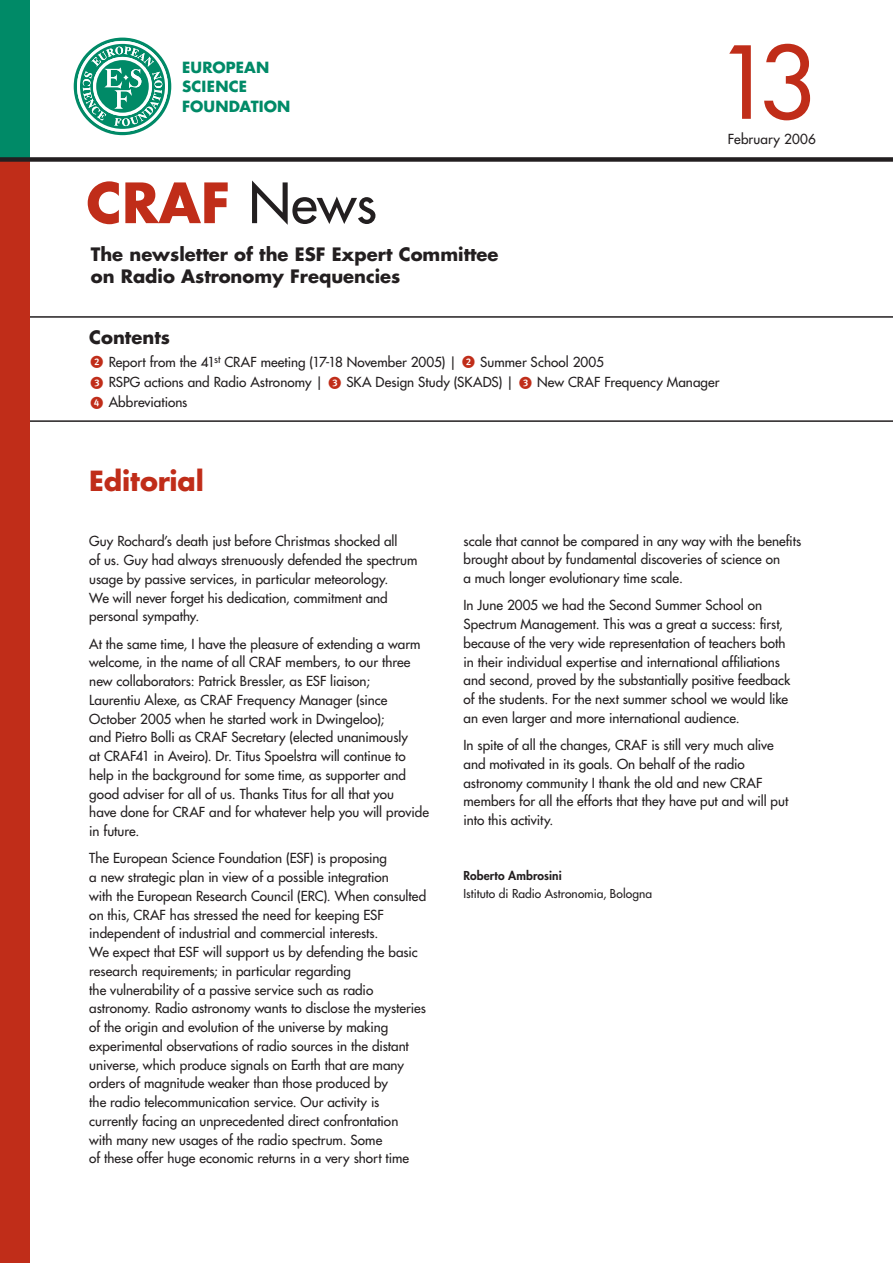
<style>
.page{position:relative;width:893px;height:1263px;background:#fff}
.page>*{position:absolute;margin:0;border:0;box-sizing:border-box;transform-origin:0 0}
.t1{font:500 97.5px "Futura Std";color:#c02d19}
.t2{font:700 54px "Futura Std";color:#c02d19}
.t3{font:700 27px "Futura Std";letter-spacing:-.005em;color:#c02d19}
.t4{font:700 18px/21.6px "Futura Std";color:#231f20}
.t5{font:700 15px/19.5px "Futura Std";letter-spacing:.01em;color:#008a67}
.t6{font:500 13.5px/18.8px "Futura Std";color:#231f20}
.t7{font:500 12px "Futura Std";letter-spacing:.005em;color:#231f20}
.t8{font:800 12px "Futura Std";letter-spacing:.01em;color:#231f20}
.s1{font-weight:500;color:#231f20}
.s2{font-family:"FF Dingbests";font-weight:400;font-size:18px;color:#c02d19}
</style>
<div class="page">
<hr style="left:0;top:420px;width:893px;height:2px;background:#231f20">
<hr style="left:0;top:316px;width:893px;height:2px;background:#231f20">
<div style="left:0;top:0;width:30px;height:1263px;background:#c02d19"></div>
<svg style="left:74px;top:38px;width:97px;height:97px"></svg>
<div style="left:0;top:0;width:30px;height:159px;background:#008a67"></div>
<div style="left:0;top:157px;width:893px;height:5px;background:#231f20"></div>
<hr style="left:0;top:0;width:1px;height:1263px;background:#c02d19">
<p class="t5" style="left:182px;top:57px;width:110px">EUROPEAN<br>SCIENCE<br>FOUNDATION</p>
<h2 class="t2" style="left:86px;top:167px;width:292px">CRAF <span class="s1">News</span></h2>
<h3 class="t4" style="left:91px;top:244px;width:409px">The newsletter of the ESF Expert Committee on Radio Astronomy Frequencies</h3>
<h1 class="t1" style="left:717px;top:22px;width:100px">13</h1>
<p class="t6" style="left:728px;top:129px;width:90px">February 2006</p>
<h3 class="t4" style="left:89px;top:327px;width:82px">Contents</h3>
<p class="t6" style="left:89px;top:352px;width:632px;line-height:20.2px"><span class="s2">2</span> Report from the 41<sup>st</sup> CRAF meeting (17-18 November 2005) | <span class="s2">2</span> Summer School 2005<br><span class="s2">3</span> RSPG actions and Radio Astronomy | <span class="s2">3</span> SKA Design Study (SKADS) | <span class="s2">3</span> New CRAF Frequency Manager<br><span class="s2">4</span> Abbreviations</p>
<h3 class="t3" style="left:89px;top:463px;width:116px">Editorial</h3>
<p class="t6" style="left:89px;top:532px;width:330px">Guy Rochard’s death just before Christmas shocked all<br>of us. Guy had always strenuously defended the spectrum usage by passive services, in particular meteorology.<br>We will never forget his dedication, commitment and personal sympathy.</p>
<p class="t6" style="left:89px;top:634px;width:341px">At the same time, I have the pleasure of extending a warm welcome, in the name of all CRAF members, to our three new collaborators: Patrick Bressler, as ESF liaison;<br>Laurentiu Alexe, as CRAF Frequency Manager (since October 2005 when he started work in Dwingeloo);<br>and Pietro Bolli as CRAF Secretary (elected unanimously<br>at CRAF41 in Aveiro). Dr. Titus Spoelstra will continue to help in the background for some time, as supporter and good adviser for all of us. Thanks Titus for all that you<br>have done for CRAF and for whatever help you will provide in future.</p>
<p class="t6" style="left:89px;top:849px;width:338px">The European Science Foundation (ESF) is proposing<br>a new strategic plan in view of a possible integration<br>with the European Research Council (ERC). When consulted on this, CRAF has stressed the need for keeping ESF independent of industrial and commercial interests.<br>We expect that ESF will support us by defending the basic research requirements; in particular regarding<br>the vulnerability of a passive service such as radio astronomy. Radio astronomy wants to disclose the mysteries of the origin and evolution of the universe by making experimental observations of radio sources in the distant universe, which produce signals on Earth that are many orders of magnitude weaker than those produced by<br>the radio telecommunication service. Our activity is currently facing an unprecedented direct confrontation<br>with many new usages of the radio spectrum. Some<br>of these offer huge economic returns in a very short time</p>
<p class="t6" style="left:463px;top:531px;width:339px">scale that cannot be compared in any way with the benefits brought about by fundamental discoveries of science on<br>a much longer evolutionary time scale.</p>
<p class="t6" style="left:463px;top:596px;width:328px">In June 2005 we had the Second Summer School on Spectrum Management. This was a great a success: first, because of the very wide representation of teachers both in their individual expertise and international affiliations and second, proved by the substantially positive feedback of the students. For the next summer school we would like an even larger and more international audience.</p>
<p class="t6" style="left:463px;top:736px;width:326px">In spite of all the changes, CRAF is still very much alive and motivated in its goals. On behalf of the radio astronomy community I thank the old and new CRAF members for all the efforts that they have put and will put into this activity.</p>
<p class="t8" style="left:463px;top:868px;width:100px">Roberto Ambrosini</p>
<p class="t7" style="left:463px;top:886px;width:190px">Istituto di Radio Astronomia, Bologna</p>
</div>
